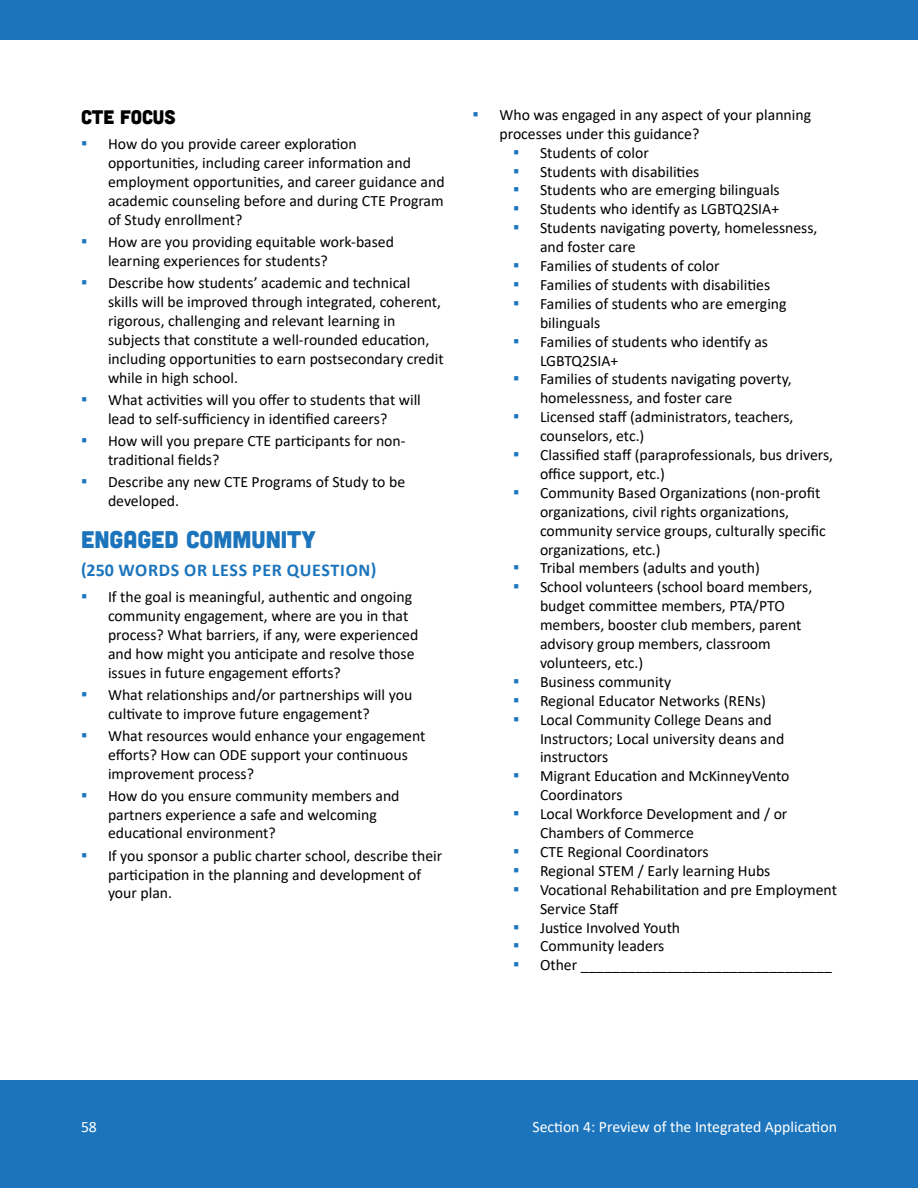
<style>
.page{position:relative;width:918px;height:1188px;background:#fff}
.page>*{position:absolute;margin:0;border:0;box-sizing:border-box;transform-origin:0 0}
.t1{font:24px "Cubano";color:#1c75bc}
.t2{font:19.5px "Cubano";color:#000}
.Body{font:700 18px "Calibri";letter-spacing:.04em;color:#1c75bc}
.t3{font:15.75px/18.9px "Calibri";color:#000}
.t4{font:15.75px "Calibri";color:#fff}
.s1{font-size:18px;color:#1c75bc}
</style>
<div class="page">
<div style="left:0;top:1080px;width:918px;height:108px;background:#1c75bc"></div>
<div style="left:0;top:0;width:918px;height:40px;background:#1c75bc"></div>
<h3 class="t2" style="left:81px;top:103px;width:96px">CTE FOCUS</h3>
<p class="t3" style="left:108px;top:134px;width:338px;text-indent:-27px"><span class="s1">▪</span> How do you provide career exploration opportunities, including career information and employment opportunities, and career guidance and academic counseling before and during CTE Program of Study enrollment?</p>
<p class="t3" style="left:108px;top:232px;width:288px;text-indent:-27px"><span class="s1">▪</span> How are you providing equitable work-based learning experiences for students?</p>
<p class="t3" style="left:108px;top:273px;width:337px;text-indent:-27px"><span class="s1">▪</span> Describe how students’ academic and technical skills will be improved through integrated, coherent, rigorous, challenging and relevant learning in subjects that constitute a well-rounded education, including opportunities to earn postsecondary credit while in high school.</p>
<p class="t3" style="left:81px;top:390px;width:341px;text-align:center"><span class="s1">▪</span> What activities will you offer to students that will lead to self-sufficiency in identified careers?</p>
<p class="t3" style="left:108px;top:431px;width:299px;text-indent:-27px"><span class="s1">▪</span> How will you prepare CTE participants for non&shy;traditional fields?</p>
<p class="t3" style="left:108px;top:472px;width:299px;text-indent:-27px"><span class="s1">▪</span> Describe any new CTE Programs of Study to be developed.</p>
<h2 class="t1" style="left:81px;top:523px;width:236px">ENGAGED COMMUNITY</h2>
<p class="Body" style="left:81px;top:558px;width:297px">(250 WORDS OR LESS PER QUESTION)</p>
<p class="t3" style="left:108px;top:587px;width:312px;text-indent:-27px"><span class="s1">▪</span> If the goal is meaningful, authentic and ongoing community engagement, where are you in that process? What barriers, if any, were experienced and how might you anticipate and resolve those issues in future engagement efforts?</p>
<p class="t3" style="left:108px;top:685px;width:306px;text-indent:-27px"><span class="s1">▪</span> What relationships and/or partnerships will you cultivate to improve future engagement?</p>
<p class="t3" style="left:108px;top:726px;width:319px;text-indent:-27px"><span class="s1">▪</span> What resources would enhance your engagement efforts? How can ODE support your continuous improvement process?</p>
<p class="t3" style="left:108px;top:786px;width:293px;text-indent:-27px"><span class="s1">▪</span> How do you ensure community members and partners experience a safe and welcoming educational environment?</p>
<p class="t3" style="left:108px;top:846px;width:336px;text-indent:-27px"><span class="s1">▪</span> If you sponsor a public charter school, describe their participation in the planning and development of your plan.</p>
<p class="t3" style="left:500px;top:105px;width:313px;text-indent:-27px"><span class="s1">▪</span> Who was engaged in any aspect of your planning processes under this guidance?</p>
<p class="t3" style="left:513px;top:143px;width:137px"><span class="s1">▪</span> Students of color</p>
<p class="t3" style="left:513px;top:161px;width:188px"><span class="s1">▪</span> Students with disabilities</p>
<p class="t3" style="left:513px;top:180px;width:268px"><span class="s1">▪</span> Students who are emerging bilinguals</p>
<p class="t3" style="left:513px;top:199px;width:268px"><span class="s1">▪</span> Students who identify as LGBTQ2SIA+</p>
<p class="t3" style="left:540px;top:218px;width:279px;text-indent:-27px"><span class="s1">▪</span> Students navigating poverty, homelessness, and foster care</p>
<p class="t3" style="left:513px;top:256px;width:208px"><span class="s1">▪</span> Families of students of color</p>
<p class="t3" style="left:513px;top:275px;width:259px"><span class="s1">▪</span> Families of students with disabilities</p>
<p class="t3" style="left:540px;top:294px;width:248px;text-indent:-27px"><span class="s1">▪</span> Families of students who are emerging bilinguals</p>
<p class="t3" style="left:540px;top:332px;width:230px;text-indent:-27px"><span class="s1">▪</span> Families of students who identify as<br>LGBTQ2SIA+</p>
<p class="t3" style="left:540px;top:369px;width:253px;text-indent:-27px"><span class="s1">▪</span> Families of students navigating poverty, homelessness, and foster care</p>
<p class="t3" style="left:540px;top:407px;width:255px;text-indent:-27px"><span class="s1">▪</span> Licensed staff (administrators, teachers, counselors, etc.)</p>
<p class="t3" style="left:540px;top:445px;width:295px;text-indent:-27px"><span class="s1">▪</span> Classified staff (paraprofessionals, bus drivers, office support, etc.)</p>
<p class="t3" style="left:540px;top:483px;width:287px;text-indent:-27px"><span class="s1">▪</span> Community Based Organizations (non-profit organizations, civil rights organizations, community service groups, culturally specific organizations, etc.)</p>
<p class="t3" style="left:513px;top:558px;width:248px"><span class="s1">▪</span> Tribal members (adults and youth)</p>
<p class="t3" style="left:540px;top:577px;width:274px;text-indent:-27px"><span class="s1">▪</span> School volunteers (school board members, budget committee members, PTA/PTO members, booster club members, parent advisory group members, classroom volunteers, etc.)</p>
<p class="t3" style="left:513px;top:672px;width:160px"><span class="s1">▪</span> Business community</p>
<p class="t3" style="left:513px;top:691px;width:254px"><span class="s1">▪</span> Regional Educator Networks (RENs)</p>
<p class="t3" style="left:540px;top:710px;width:246px;text-indent:-27px"><span class="s1">▪</span> Local Community College Deans and<br>Instructors; Local university deans and instructors</p>
<p class="t3" style="left:540px;top:766px;width:251px;text-indent:-27px"><span class="s1">▪</span> Migrant Education and McKinneyVento<br>Coordinators</p>
<p class="t3" style="left:540px;top:804px;width:249px;text-indent:-27px"><span class="s1">▪</span> Local Workforce Development and / or<br>Chambers of Commerce</p>
<p class="t3" style="left:513px;top:842px;width:197px"><span class="s1">▪</span> CTE Regional Coordinators</p>
<p class="t3" style="left:513px;top:861px;width:259px"><span class="s1">▪</span> Regional STEM / Early learning Hubs</p>
<p class="t3" style="left:540px;top:880px;width:298px;text-indent:-27px"><span class="s1">▪</span> Vocational Rehabilitation and pre Employment<br>Service Staff</p>
<p class="t3" style="left:513px;top:917px;width:169px"><span class="s1">▪</span> Justice Involved Youth</p>
<p class="t3" style="left:513px;top:936px;width:153px"><span class="s1">▪</span> Community leaders</p>
<p class="t3" style="left:513px;top:955px;width:320px"><span class="s1">▪</span> Other ________________________________</p>
<p class="t4" style="left:81px;top:1116px;width:17px">58</p>
<p class="t4" style="left:533px;top:1116px;width:306px">Section 4: Preview of the Integrated Application</p>
</div>
